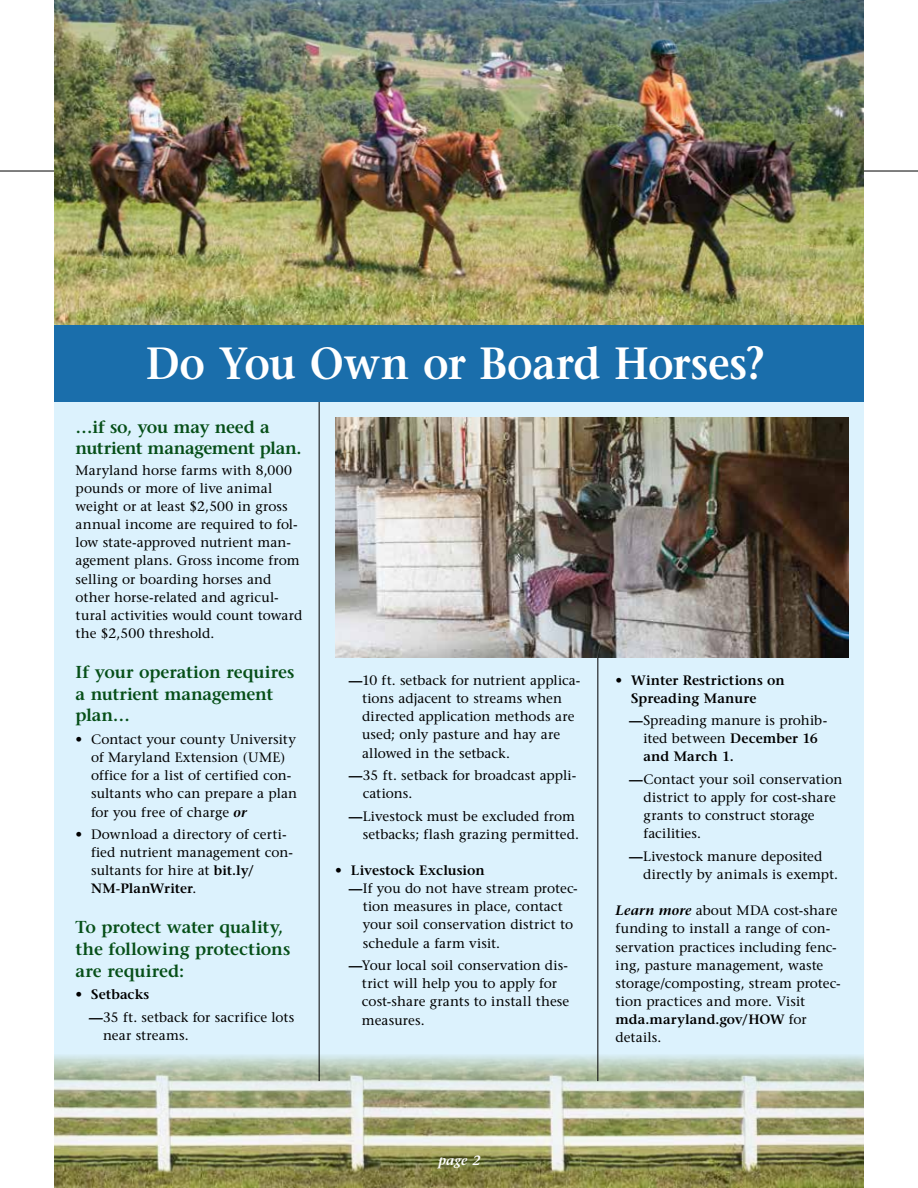
<style>
.page{position:relative;width:918px;height:1188px;background:#fff}
.page>*{position:absolute;margin:0;border:0;box-sizing:border-box;transform-origin:0 0}
.t1{font:600 45px "Stone Serif";letter-spacing:-.005em;color:#fff;scale:.93 1}
.t2{font:600 17.25px/21.8px "Stone Serif";letter-spacing:-.01em;color:#064f18}
.t3{font:13.65px/18.1px "Stone Serif";letter-spacing:.005em;color:#000}
.t4{font:600 13.65px/18.1px "Stone Serif";letter-spacing:.005em;color:#000}
.t5{font:600 13.5px "Stone Serif";color:#000}
.t6{font:italic 600 13.5px "Stone Serif";color:#fff}
.s1{font-weight:600;font-style:italic}
.s2{font-weight:600;font-size:13.5px}
.s3{font-weight:400;font-size:13.65px}
.s4{font-weight:600}
.s5{font-weight:700;font-style:italic}
.s6{font-weight:700}
</style>
<div class="page">
<hr style="left:0;top:171px;width:918px;height:1px;background:#000">
<div style="left:54px;top:401px;width:810px;height:730px;background:#dcf2fd"></div>
<img style="left:54px;top:984px;width:810px;height:204px">
<hr style="left:319px;top:384px;width:1px;height:697px;background:#000">
<hr style="left:597px;top:625px;width:1px;height:456px;background:#000">
<img style="left:54px;top:0;width:810px;height:325px">
<div style="left:54px;top:325px;width:810px;height:76px;background:#1a6eab"></div>
<img style="left:335px;top:417px;width:514px;height:240px">
<h1 class="t1" style="left:146px;top:335px;width:667px">Do You Own or Board Horses?</h1>
<p class="t2" style="left:76px;top:416px;width:227px">…if so, you may need a nutrient management plan.</p>
<p class="t3" style="left:76px;top:461px;width:228px">Maryland horse farms with 8,000 pounds or more of live animal weight or at least $2,500 in gross annual income are required to fol&shy;low state-approved nutrient man&shy;agement plans. Gross income from selling or boarding horses and other horse-related and agricul&shy;tural activities would count toward the $2,500 threshold.</p>
<p class="t2" style="left:76px;top:661px;width:220px">If your operation requires a nutrient management plan…</p>
<p class="t3" style="left:91px;top:730px;width:208px;text-indent:-15px">• Contact your county University of Maryland Extension (UME) office for a list of certified con&shy;sultants who can prepare a plan for you free of charge <span class="s1">or</span></p>
<p class="t3" style="left:91px;top:825px;width:203px;text-indent:-15px">• Download a directory of certi&shy;fied nutrient management con&shy;sultants for hire at <span class="s2">bit.ly/</span></p>
<p class="t5" style="left:91px;top:880px;width:107px">NM-PlanWriter<span class="s3">.</span></p>
<p class="t2" style="left:76px;top:916px;width:216px">To protect water quality, the following protections are required:</p>
<p class="t3" style="left:89px;top:983px;width:207px;line-height:22.5px;text-indent:-13px"><span class="s4">• Setbacks<br></span><span class="s5">—</span>35 ft. setback for sacrifice lots</p>
<p class="t3" style="left:103px;top:1026px;width:87px">near streams.</p>
<p class="t3" style="left:362px;top:671px;width:220px;text-indent:-13px"><span class="s6">—</span>10 ft. setback for nutrient applica&shy;tions adjacent to streams when directed application methods are used; only pasture and hay are allowed in the setback.</p>
<p class="t3" style="left:363px;top:766px;width:215px;text-indent:-14px"><span class="s6">—</span>35 ft. setback for broadcast appli&shy;cations.</p>
<p class="t3" style="left:349px;top:807px;width:232px;text-align:right"><span class="s6">—</span>Livestock must be excluded from setbacks; flash grazing permitted.</p>
<p class="t4" style="left:335px;top:861px;width:151px">• Livestock Exclusion</p>
<p class="t3" style="left:349px;top:879px;width:231px"><span class="s6">—</span>If you do not have stream protec-</p>
<p class="t3" style="left:363px;top:897px;width:201px">tion measures in place, contact</p>
<p class="t3" style="left:363px;top:916px;width:212px">your soil conservation district to</p>
<p class="t3" style="left:363px;top:934px;width:139px">schedule a farm visit.</p>
<p class="t3" style="left:362px;top:956px;width:209px;text-indent:-13px"><span class="s6">—</span>Your local soil conservation dis&shy;trict will help you to apply for cost-share grants to install these measures.</p>
<p class="t4" style="left:631px;top:671px;width:155px;text-indent:-16px">• Winter Restrictions on<br>Spreading Manure</p>
<p class="t3" style="left:643px;top:711px;width:185px;text-indent:-14px"><span class="s6">—</span>Spreading manure is prohib&shy;ited between <span class="s4">December 16 and March 1.</span></p>
<p class="t3" style="left:644px;top:770px;width:200px;text-indent:-15px"><span class="s6">—</span>Contact your soil conservation district to apply for cost-share grants to construct storage facilities.</p>
<p class="t3" style="left:643px;top:847px;width:196px;text-indent:-14px"><span class="s6">—</span>Livestock manure deposited directly by animals is exempt.</p>
<p class="t3" style="left:616px;top:901px;width:227px"><span class="s1">Learn more</span> about MDA cost-share funding to install a range of con&shy;servation practices including fenc&shy;ing, pasture management, waste storage/composting, stream protec&shy;tion practices and more. Visit</p>
<p class="t5" style="left:616px;top:1011px;width:193px">mda.maryland.gov/HOW <span class="s3">for</span></p>
<p class="t3" style="left:616px;top:1028px;width:47px">details.</p>
<p class="t6" style="left:438px;top:1152px;width:44px">page 2</p>
</div>
